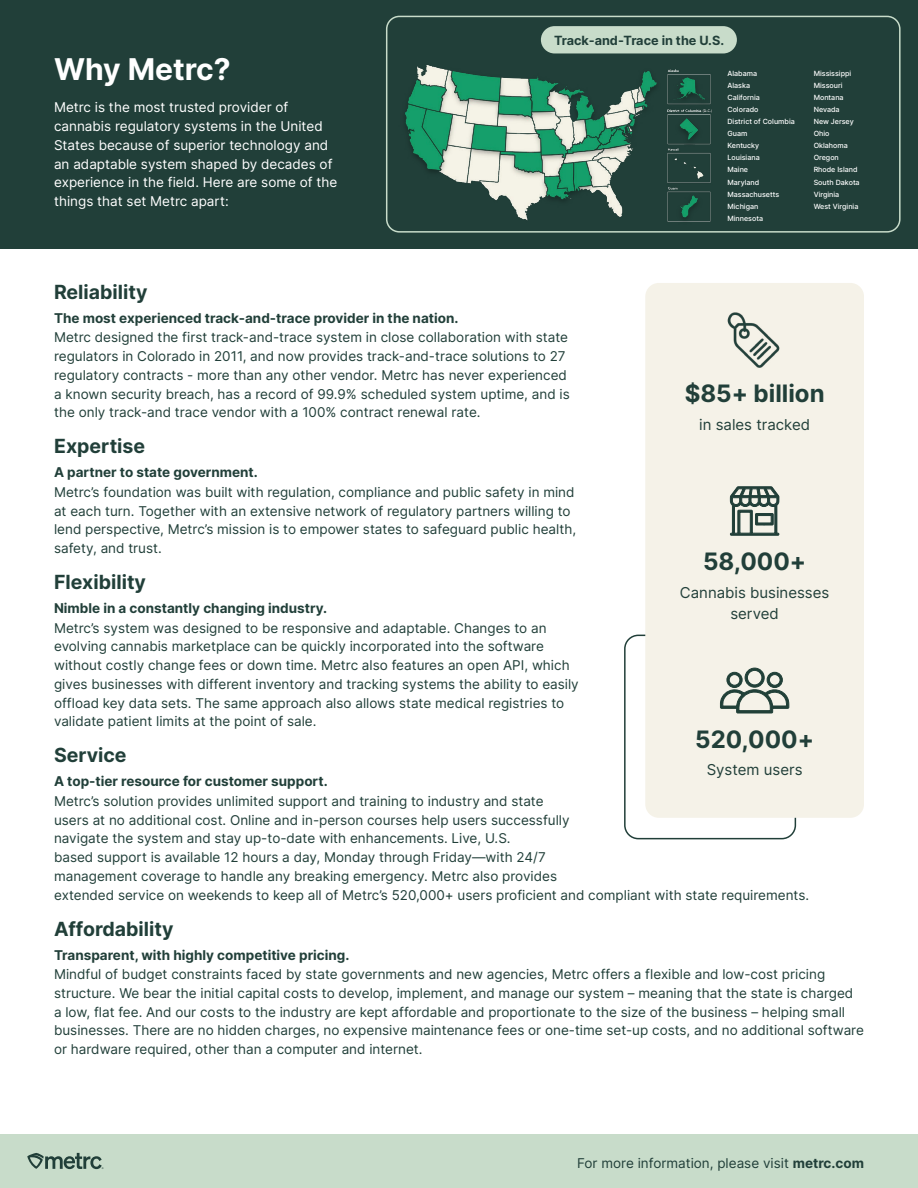
<style>
.page{position:relative;width:918px;height:1188px;background:#fff}
.page>*{position:absolute;margin:0;border:0;box-sizing:border-box;transform-origin:0 0}
.t1{font:700 30px "Inter";color:#fff}
.t2{font:700 24px "Inter";color:#213f39}
.t3{font:700 19.5px "Inter";color:#213f39}
.t4{font:15px/21px "Inter";color:#213f39;text-align:center}
.t5{font:13.5px/18.8px "Inter";color:#213f39}
.t6{font:13.5px/18.8px "Inter";color:#fff}
.t7{font:700 13.5px "Inter";color:#213f39}
.t8{font:700 12.75px "Inter";color:#213f39}
.t9{font:500 7.2px/12px "Inter";color:#fff}
.s1{font-weight:700}
</style>
<div class="page">
<div style="left:0;top:1134px;width:918px;height:54px;background:#c8dcca"></div>
<svg style="left:27px;top:1153px;width:76px;height:16px"></svg>
<div style="left:0;top:0;width:918px;height:249px;background:#213f39"></div>
<div style="left:386px;top:16px;width:515px;height:217px;border:2px solid #c8dcca;border-radius:13px"></div>
<div style="left:624px;top:635px;width:172px;height:204px;border:2px solid #213f39;border-radius:14px"></div>
<div style="left:645px;top:283px;width:219px;height:535px;background:#f5f2e8;border-radius:14px"></div>
<svg style="left:730px;top:487px;width:49px;height:48px"></svg>
<img style="left:727px;top:312px;width:53px;height:56px">
<svg style="left:720px;top:668px;width:69px;height:45px"></svg>
<img style="left:387px;top:24px;width:353px;height:209px">
<div style="left:541px;top:26px;width:196px;height:27px;background:#c8dcca;border-radius:14px"></div>
<h1 class="t1" style="left:54px;top:47px;width:178px">Why Metrc?</h1>
<p class="t6" style="left:54px;top:98px;width:285px">Metrc is the most trusted provider of cannabis regulatory systems in the United States because of superior technology and an adaptable system shaped by decades of experience in the field. Here are some of the things that set Metrc apart:</p>
<p class="t8" style="left:554px;top:31px;width:172px">Track-and-Trace in the U.S.</p>
<p class="t9" style="left:727px;top:67px;width:69px">Alabama<br>Alaska<br>California<br>Colorado<br>District of Columbia<br>Guam<br>Kentucky<br>Louisiana<br>Maine<br>Maryland<br>Massachusetts<br>Michigan<br>Minnesota</p>
<p class="t9" style="left:814px;top:67px;width:48px">Mississippi<br>Missouri<br>Montana<br>Nevada<br>New Jersey<br>Ohio<br>Oklahoma<br>Oregon<br>Rhode Island<br>South Dakota<br>Virginia<br>West Virginia</p>
<h3 class="t3" style="left:54px;top:278px;width:95px">Reliability</h3>
<p class="t7" style="left:54px;top:308px;width:406px">The most experienced track-and-trace provider in the nation.</p>
<p class="t5" style="left:54px;top:328px;width:517px">Metrc designed the first track-and-trace system in close collaboration with state regulators in Colorado in 2011, and now provides track-and-trace solutions to 27 regulatory contracts - more than any other vendor. Metrc has never experienced a known security breach, has a record of 99.9% scheduled system uptime, and is the only track-and trace vendor with a 100% contract renewal rate.</p>
<h3 class="t3" style="left:54px;top:432px;width:93px">Expertise</h3>
<p class="t7" style="left:54px;top:463px;width:205px">A partner to state government.</p>
<p class="t5" style="left:54px;top:482px;width:524px">Metrc’s foundation was built with regulation, compliance and public safety in mind at each turn. Together with an extensive network of regulatory partners willing to lend perspective, Metrc’s mission is to empower states to safeguard public health, safety, and trust.</p>
<h3 class="t3" style="left:54px;top:568px;width:93px">Flexibility</h3>
<p class="t7" style="left:54px;top:598px;width:275px">Nimble in a constantly changing industry.</p>
<p class="t5" style="left:54px;top:618px;width:526px">Metrc’s system was designed to be responsive and adaptable. Changes to an evolving cannabis marketplace can be quickly incorporated into the software without costly change fees or down time. Metrc also features an open API, which gives businesses with different inventory and tracking systems the ability to easily offload key data sets. The same approach also allows state medical registries to validate patient limits at the point of sale.</p>
<h3 class="t3" style="left:54px;top:741px;width:74px">Service</h3>
<p class="t7" style="left:54px;top:772px;width:275px">A top-tier resource for customer support.</p>
<p class="t5" style="left:54px;top:791px;width:757px">Metrc’s solution provides unlimited support and training to industry and state<br>users at no additional cost. Online and in-person courses help users successfully<br>navigate the system and stay up-to-date with enhancements. Live, U.S.<br>based support is available 12 hours a day, Monday through Friday—with 24/7<br>management coverage to handle any breaking emergency. Metrc also provides<br>extended service on weekends to keep all of Metrc’s 520,000+ users proficient and compliant with state requirements.</p>
<h3 class="t3" style="left:54px;top:914px;width:121px">Affordability</h3>
<p class="t7" style="left:54px;top:945px;width:297px">Transparent, with highly competitive pricing.</p>
<p class="t5" style="left:54px;top:964px;width:811px">Mindful of budget constraints faced by state governments and new agencies, Metrc offers a flexible and low-cost pricing structure. We bear the initial capital costs to develop, implement, and manage our system – meaning that the state is charged a low, flat fee. And our costs to the industry are kept affordable and proportionate to the size of the business – helping small businesses. There are no hidden charges, no expensive maintenance fees or one-time set-up costs, and no additional software or hardware required, other than a computer and internet.</p>
<h2 class="t2" style="left:685px;top:376px;width:141px">$85+ billion</h2>
<p class="t4" style="left:699px;top:414px;width:112px">in sales tracked</p>
<h2 class="t2" style="left:703px;top:544px;width:105px">58,000+</h2>
<p class="t4" style="left:680px;top:581px;width:151px">Cannabis businesses served</p>
<h2 class="t2" style="left:695px;top:721px;width:120px">520,000+</h2>
<p class="t4" style="left:707px;top:759px;width:97px">System users</p>
<p class="t5" style="left:577px;top:1153px;width:288px">For more information, please visit <span class="s1">metrc.com</span></p>
</div>
